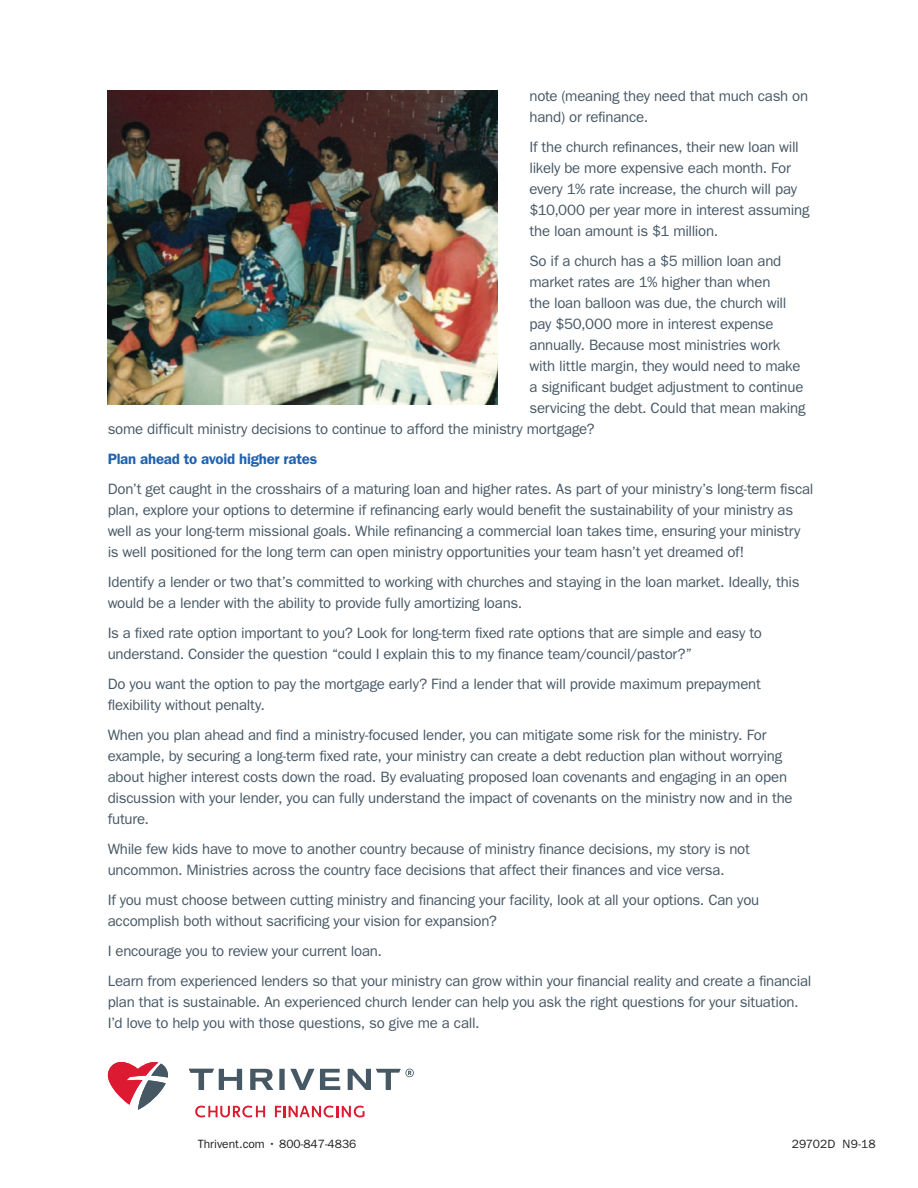
<style>
.page{position:relative;width:918px;height:1188px;background:#fff}
.page>*{position:absolute;margin:0;border:0;box-sizing:border-box;transform-origin:0 0}
.t1{font:15px/21px "ITC Franklin Gothic Std";letter-spacing:-.015em;color:#475865}
.t2{font:600 15px "ITC Franklin Gothic Std";letter-spacing:-.015em;color:#2163b0}
.t3{font:12px "ITC Franklin Gothic Std";color:#231f20}
</style>
<div class="page">
<img style="left:108px;top:91px;width:390px;height:313px">
<svg style="left:108px;top:1062px;width:60px;height:48px"></svg>
<svg style="left:275px;top:1106px;width:90px;height:11px"></svg>
<svg style="left:195px;top:1106px;width:70px;height:11px"></svg>
<div style="left:279px;top:1069px;width:6px;height:21px;background:#475865"></div>
<svg style="left:290px;top:1069px;width:50px;height:21px"></svg>
<svg style="left:189px;top:1069px;width:53px;height:21px"></svg>
<svg style="left:250px;top:1069px;width:23px;height:21px"></svg>
<svg style="left:348px;top:1069px;width:66px;height:21px"></svg>
<p class="t1" style="left:530px;top:85px;width:280px">note (meaning they need that much cash on hand) or refinance.</p>
<p class="t1" style="left:530px;top:136px;width:282px">If the church refinances, their new loan will likely be more expensive each month. For every 1% rate increase, the church will pay $10,000 per year more in interest assuming the loan amount is $1 million.</p>
<p class="t1" style="left:530px;top:250px;width:253px">So if a church has a $5 million loan and</p>
<p class="t1" style="left:530px;top:271px;width:242px">market rates are 1% higher than when</p>
<p class="t1" style="left:530px;top:292px;width:258px">the loan balloon was due, the church will</p>
<p class="t1" style="left:530px;top:313px;width:246px">pay $50,000 more in interest expense</p>
<p class="t1" style="left:530px;top:334px;width:252px">annually. Because most ministries work</p>
<p class="t1" style="left:530px;top:355px;width:272px">with little margin, they would need to make</p>
<p class="t1" style="left:530px;top:376px;width:275px">a significant budget adjustment to continue</p>
<p class="t1" style="left:530px;top:397px;width:278px">servicing the debt. Could that mean making</p>
<p class="t1" style="left:108px;top:418px;width:488px">some difficult ministry decisions to continue to afford the ministry mortgage?</p>
<p class="t2" style="left:108px;top:450px;width:211px">Plan ahead to avoid higher rates</p>
<p class="t1" style="left:108px;top:478px;width:707px">Don’t get caught in the crosshairs of a maturing loan and higher rates. As part of your ministry’s long-term fiscal plan, explore your options to determine if refinancing early would benefit the sustainability of your ministry as well as your long-term missional goals. While refinancing a commercial loan takes time, ensuring your ministry is well positioned for the long term can open ministry opportunities your team hasn’t yet dreamed of!</p>
<p class="t1" style="left:108px;top:571px;width:693px">Identify a lender or two that’s committed to working with churches and staying in the loan market. Ideally, this would be a lender with the ability to provide fully amortizing loans.</p>
<p class="t1" style="left:108px;top:622px;width:656px">Is a fixed rate option important to you? Look for long-term fixed rate options that are simple and easy to understand. Consider the question “could I explain this to my finance team/council/pastor?”</p>
<p class="t1" style="left:108px;top:673px;width:655px">Do you want the option to pay the mortgage early? Find a lender that will provide maximum prepayment flexibility without penalty.</p>
<p class="t1" style="left:108px;top:724px;width:686px">When you plan ahead and find a ministry-focused lender, you can mitigate some risk for the ministry. For example, by securing a long-term fixed rate, your ministry can create a debt reduction plan without worrying about higher interest costs down the road. By evaluating proposed loan covenants and engaging in an open discussion with your lender, you can fully understand the impact of covenants on the ministry now and in the future.</p>
<p class="t1" style="left:108px;top:838px;width:644px">While few kids have to move to another country because of ministry finance decisions, my story is not uncommon. Ministries across the country face decisions that affect their finances and vice versa.</p>
<p class="t1" style="left:108px;top:889px;width:653px">If you must choose between cutting ministry and financing your facility, look at all your options. Can you accomplish both without sacrificing your vision for expansion?</p>
<p class="t1" style="left:108px;top:940px;width:276px">I encourage you to review your current loan.</p>
<p class="t1" style="left:108px;top:970px;width:705px">Learn from experienced lenders so that your ministry can grow within your financial reality and create a financial plan that is sustainable. An experienced church lender can help you ask the right questions for your situation.<br>I’d love to help you with those questions, so give me a call.</p>
<p class="t3" style="left:198px;top:1137px;width:160px">Thrivent.com • 800-847-4836</p>
<p class="t3" style="left:792px;top:1137px;width:85px">29702D N9-18</p>
</div>
